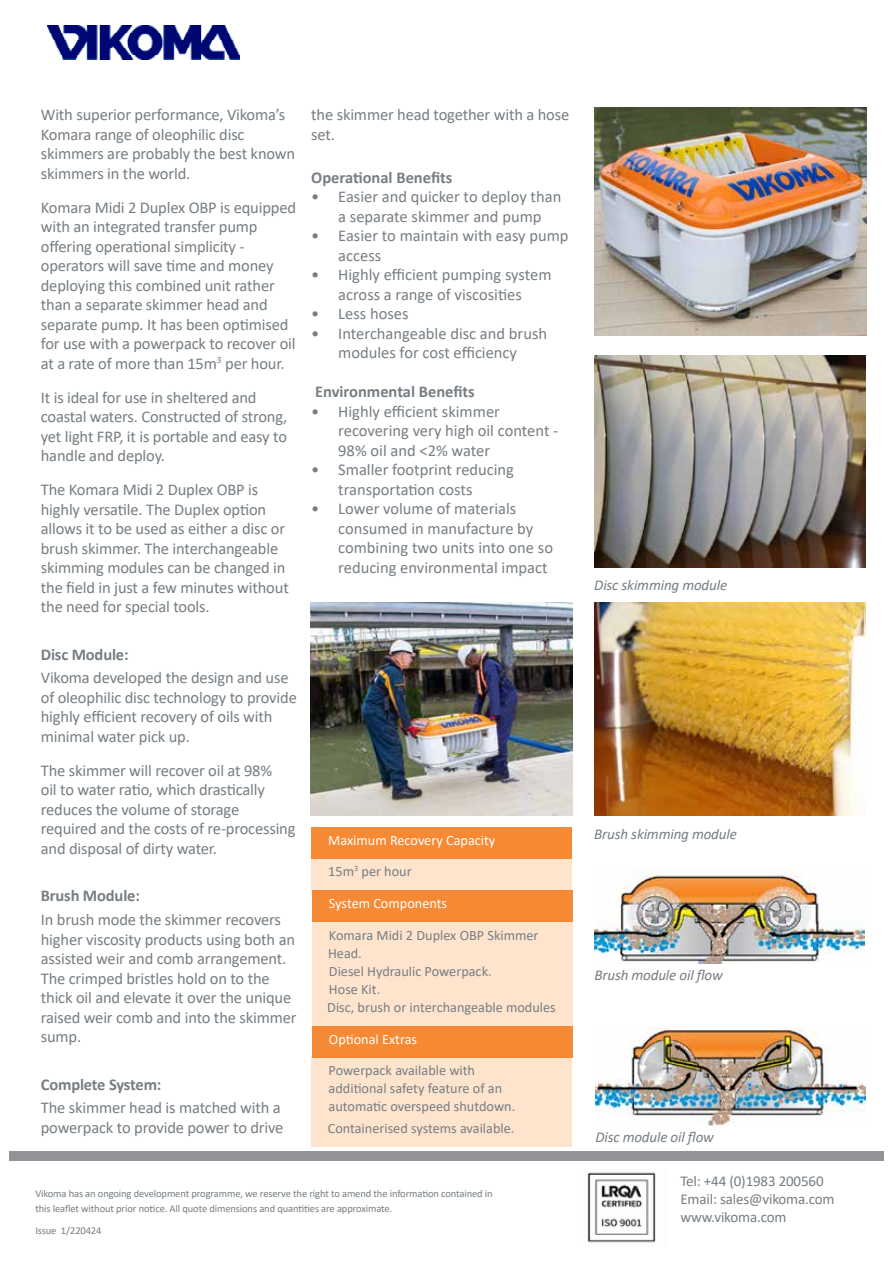
<style>
.page{position:relative;width:893px;height:1263px;background:#fff}
.page>*{position:absolute;margin:0;border:0;box-sizing:border-box;transform-origin:0 0}
.t1{font:16.5px/19.5px "Calibri";letter-spacing:-.01em;color:#767e84}
.t2{font:16.5px/19.5px "Calibri";color:#777e84}
.t3{font:700 16.5px "Calibri";color:#777e84}
.t4{font:700 16.5px "Calibri";letter-spacing:-.01em;color:#767e84}
.t5{font:italic 15px "Calibri";letter-spacing:-.01em;color:#767e84}
.t6{font:15px/18px "Calibri";letter-spacing:-.01em;color:#767e84}
.t7{font:14.25px/18px "Calibri";color:#767e84}
.t8{font:14.25px/31.2px "Calibri";color:#fff}
.t9{font:10.5px/15px "Calibri";letter-spacing:-.01em;color:#767e84}
.s1{color:#767e84}
</style>
<div class="page">
<img style="left:47px;top:26px;width:192px;height:33px">
<div style="left:10px;top:1152px;width:874px;height:9px;background:#919396"></div>
<img style="left:594px;top:355px;width:271px;height:213px">
<img style="left:594px;top:603px;width:271px;height:212px">
<div style="left:311px;top:827px;width:261px;height:31px;background:#f68933"></div>
<div style="left:311px;top:859px;width:261px;height:31px;background:#fee4cd"></div>
<div style="left:312px;top:923px;width:260px;height:104px;background:#fee4cd"></div>
<div style="left:312px;top:1057px;width:260px;height:90px;background:#fee4cd"></div>
<div style="left:312px;top:890px;width:260px;height:31px;background:#f68933"></div>
<div style="left:312px;top:1026px;width:260px;height:31px;background:#f68933"></div>
<img style="left:594px;top:867px;width:270px;height:96px">
<img style="left:595px;top:1028px;width:270px;height:98px">
<img style="left:587px;top:1172px;width:69px;height:71px">
<img style="left:311px;top:603px;width:261px;height:212px">
<img style="left:594px;top:108px;width:272px;height:228px">
<p class="t1" style="left:41px;top:104px;width:256px">With superior performance, Vikoma’s<br>Komara range of oleophilic disc skimmers are probably the best known skimmers in the world.</p>
<p class="t1" style="left:41px;top:197px;width:257px">Komara Midi 2 Duplex OBP is equipped with an integrated transfer pump offering operational simplicity - operators will save time and money deploying this combined unit rather than a separate skimmer head and separate pump. It has been optimised for use with a powerpack to recover oil at a rate of more than 15m<sup>3</sup> per hour.</p>
<p class="t1" style="left:41px;top:387px;width:248px">It is ideal for use in sheltered and coastal waters. Constructed of strong, yet light FRP, it is portable and easy to handle and deploy.</p>
<p class="t1" style="left:41px;top:479px;width:250px">The Komara Midi 2 Duplex OBP is highly versatile. The Duplex option allows it to be used as either a disc or brush skimmer. The interchangeable skimming modules can be changed in the field in just a few minutes without the need for special tools.</p>
<p class="t4" style="left:41px;top:642px;width:89px">Disc Module:</p>
<p class="t1" style="left:41px;top:668px;width:258px">Vikoma developed the design and use of oleophilic disc technology to provide highly efficient recovery of oils with minimal water pick up.</p>
<p class="t1" style="left:41px;top:760px;width:256px">The skimmer will recover oil at 98%<br>oil to water ratio, which drastically reduces the volume of storage required and the costs of re-processing and disposal of dirty water.</p>
<p class="t4" style="left:41px;top:884px;width:101px">Brush Module:</p>
<p class="t1" style="left:41px;top:909px;width:257px">In brush mode the skimmer recovers higher viscosity products using both an assisted weir and comb arrangement.<br>The crimped bristles hold on to the thick oil and elevate it over the unique raised weir comb and into the skimmer sump.</p>
<p class="t4" style="left:41px;top:1072px;width:122px">Complete System:</p>
<p class="t1" style="left:41px;top:1098px;width:244px">The skimmer head is matched with a powerpack to provide power to drive</p>
<p class="t1" style="left:311px;top:104px;width:260px">the skimmer head together with a hose set.</p>
<p class="t3" style="left:311px;top:166px;width:143px">Operational Benefits</p>
<p class="t2" style="left:311px;top:187px;width:252px;text-align:center">• Easier and quicker to deploy than a separate skimmer and pump</p>
<p class="t2" style="left:338px;top:226px;width:232px;text-indent:-27px">• Easier to maintain with easy pump access</p>
<p class="t2" style="left:311px;top:265px;width:242px;text-align:center">• Highly efficient pumping system across a range of viscosities</p>
<p class="t2" style="left:311px;top:304px;width:99px">• Less hoses</p>
<p class="t2" style="left:311px;top:323px;width:237px;text-align:center">• Interchangeable disc and brush modules for cost efficiency</p>
<p class="t3" style="left:315px;top:380px;width:161px">Environmental Benefits</p>
<p class="t2" style="left:338px;top:401px;width:222px;text-indent:-27px">• Highly efficient skimmer recovering very high oil content -<br>98% oil and &lt;2% water</p>
<p class="t2" style="left:338px;top:460px;width:177px;text-indent:-27px">• Smaller footprint reducing transportation costs</p>
<p class="t2" style="left:338px;top:499px;width:216px;text-indent:-27px">• Lower volume of materials consumed in manufacture by combining two units into one so reducing environmental impact</p>
<p class="t8" style="left:328px;top:824px;width:169px">Maximum Recovery Capacity<br><span class="s1">15m</span><sup>3</sup> <span class="s1">per hour</span></p>
<p class="t8" style="left:329px;top:887px;width:120px">System Components</p>
<p class="t7" style="left:327px;top:926px;width:230px">Komara Midi 2 Duplex OBP Skimmer<br>Head.<br>Diesel Hydraulic Powerpack.<br>Hose Kit.<br>Disc, brush or interchangeable modules</p>
<p class="t8" style="left:329px;top:1023px;width:90px">Optional Extras</p>
<p class="t7" style="left:329px;top:1060px;width:188px">Powerpack available with additional safety feature of an automatic overspeed shutdown.</p>
<p class="t7" style="left:328px;top:1119px;width:188px">Containerised systems available.</p>
<p class="t9" style="left:35px;top:1186px;width:459px">Vikoma has an ongoing development programme, we reserve the right to amend the information contained in this leaflet without prior notice. All quote dimensions and quantities are approximate.</p>
<p class="t9" style="left:35px;top:1222px;width:68px">Issue 1/220424</p>
<p class="t5" style="left:594px;top:574px;width:134px">Disc skimming module</p>
<p class="t5" style="left:594px;top:823px;width:144px">Brush skimming module</p>
<p class="t5" style="left:594px;top:964px;width:130px">Brush module oil flow</p>
<p class="t5" style="left:595px;top:1126px;width:120px">Disc module oil flow</p>
<p class="t6" style="left:680px;top:1172px;width:156px">Tel: +44 (0)1983 200560<br>Email: sales@vikoma.com www.vikoma.com</p>
</div>
